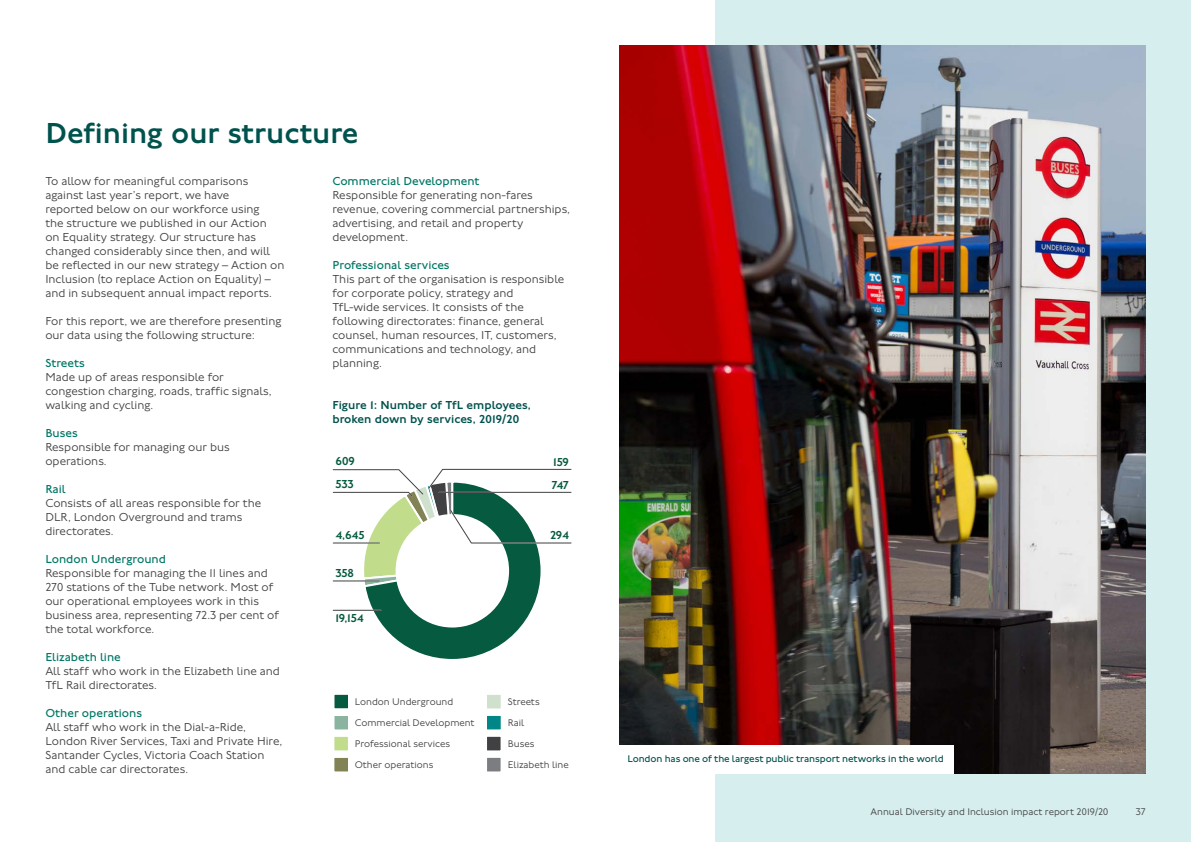
<style>
.page{position:relative;width:1191px;height:842px;background:#fff}
.page>*{position:absolute;margin:0;border:0;box-sizing:border-box;transform-origin:0 0}
.Minor_Heading_30_30_Dark_Green_H3{font:500 30px "Johnston 100";color:#00524d}
.Body_12_14_P{font:300 12px/14px "Johnston 100";color:#414042}
.Body_Sub-heading_12_14_Green_H5{font:12px "Johnston 100";color:#007765}
.Body_Heading_12_14_Green_H4{font:500 12px/14px "Johnston 100";color:#00524d}
.t1{font:500 12px "Johnston 100";letter-spacing:-.02em;color:#055a40}
.t2{font:300 10px "Johnston 100";color:#414042}
.PictureCaption_10_12_P{font:10px "Johnston 100";letter-spacing:-.01em;color:#00524d}
</style>
<div class="page">
<div style="left:715px;top:0;width:476px;height:842px;background:#d6eeee"></div>
<div style="left:485px;top:735px;width:17px;height:17px;background:#414042;border:2px solid #fff"></div>
<div style="left:485px;top:756px;width:17px;height:17px;background:#7c7d80;border:2px solid #fff"></div>
<div style="left:485px;top:714px;width:18px;height:17px;background:#008687;border:2px solid #fff"></div>
<div style="left:332px;top:735px;width:18px;height:17px;background:#c1dc8b;border:2px solid #fff"></div>
<div style="left:332px;top:714px;width:18px;height:17px;background:#8ab4a0;border:2px solid #fff"></div>
<div style="left:485px;top:693px;width:18px;height:17px;background:#cfe1cd;border:2px solid #fff"></div>
<div style="left:332px;top:756px;width:18px;height:17px;background:#828355;border:2px solid #fff"></div>
<div style="left:332px;top:693px;width:18px;height:17px;background:#055a40;border:2px solid #fff"></div>
<svg style="left:332px;top:468px;width:239px;height:191px"></svg>
<img style="left:619px;top:45px;width:526px;height:728px">
<div style="left:619px;top:745px;width:334px;height:29px;background:#fff"></div>
<h3 class="Minor_Heading_30_30_Dark_Green_H3" style="left:45px;top:117px;width:315px">Defining our structure</h3>
<p class="Body_12_14_P" style="left:45px;top:175px;width:240px">To allow for meaningful comparisons against last year’s report, we have<br>reported below on our workforce using<br>the structure we published in our Action<br>on Equality strategy. Our structure has changed considerably since then, and will be reflected in our new strategy – Action on Inclusion (to replace Action on Equality) – and in subsequent annual impact reports.</p>
<p class="Body_12_14_P" style="left:45px;top:315px;width:238px">For this report, we are therefore presenting our data using the following structure:</p>
<h5 class="Body_Sub-heading_12_14_Green_H5" style="left:45px;top:357px;width:41px">Streets</h5>
<p class="Body_12_14_P" style="left:45px;top:371px;width:228px">Made up of areas responsible for congestion charging, roads, traffic signals, walking and cycling.</p>
<h5 class="Body_Sub-heading_12_14_Green_H5" style="left:45px;top:427px;width:34px">Buses</h5>
<p class="Body_12_14_P" style="left:45px;top:441px;width:186px">Responsible for managing our bus operations.</p>
<h5 class="Body_Sub-heading_12_14_Green_H5" style="left:45px;top:483px;width:22px">Rail</h5>
<p class="Body_12_14_P" style="left:45px;top:497px;width:217px">Consists of all areas responsible for the<br>DLR, London Overground and trams directorates.</p>
<h5 class="Body_Sub-heading_12_14_Green_H5" style="left:45px;top:553px;width:122px">London Underground</h5>
<p class="Body_12_14_P" style="left:45px;top:567px;width:235px">Responsible for managing the 11 lines and 270 stations of the Tube network. Most of our operational employees work in this business area, representing 72.3 per cent of the total workforce.</p>
<h5 class="Body_Sub-heading_12_14_Green_H5" style="left:45px;top:651px;width:77px">Elizabeth line</h5>
<p class="Body_12_14_P" style="left:45px;top:665px;width:236px">All staff who work in the Elizabeth line and<br>TfL Rail directorates.</p>
<h5 class="Body_Sub-heading_12_14_Green_H5" style="left:45px;top:707px;width:98px">Other operations</h5>
<p class="Body_12_14_P" style="left:45px;top:721px;width:238px">All staff who work in the Dial-a-Ride, London River Services, Taxi and Private Hire, Santander Cycles, Victoria Coach Station and cable car directorates.</p>
<h5 class="Body_Sub-heading_12_14_Green_H5" style="left:332px;top:175px;width:149px">Commercial Development</h5>
<p class="Body_12_14_P" style="left:332px;top:189px;width:239px">Responsible for generating non-fares revenue, covering commercial partnerships, advertising, and retail and property development.</p>
<h5 class="Body_Sub-heading_12_14_Green_H5" style="left:332px;top:259px;width:119px">Professional services</h5>
<p class="Body_12_14_P" style="left:332px;top:273px;width:233px">This part of the organisation is responsible for corporate policy, strategy and<br>TfL-wide services. It consists of the following directorates: finance, general counsel, human resources, IT, customers, communications and technology, and planning.</p>
<h4 class="Body_Heading_12_14_Green_H4" style="left:332px;top:399px;width:200px">Figure 1: Number of TfL employees, broken down by services, 2019/20</h4>
<p class="t1" style="left:335px;top:455px;width:21px">609</p>
<p class="t1" style="left:553px;top:455px;width:17px">159</p>
<p class="t1" style="left:335px;top:477px;width:20px">533</p>
<p class="t1" style="left:551px;top:478px;width:19px">747</p>
<p class="t1" style="left:335px;top:528px;width:31px">4,645</p>
<p class="t1" style="left:550px;top:529px;width:21px">294</p>
<p class="t1" style="left:335px;top:566px;width:20px">358</p>
<p class="t1" style="left:335px;top:612px;width:30px">19,154</p>
<p class="t2" style="left:355px;top:696px;width:100px">London Underground</p>
<p class="t2" style="left:508px;top:696px;width:33px">Streets</p>
<p class="t2" style="left:355px;top:717px;width:121px">Commercial Development</p>
<p class="t2" style="left:508px;top:717px;width:18px">Rail</p>
<p class="t2" style="left:355px;top:738px;width:97px">Professional services</p>
<p class="t2" style="left:508px;top:738px;width:28px">Buses</p>
<p class="t2" style="left:355px;top:759px;width:80px">Other operations</p>
<p class="t2" style="left:508px;top:759px;width:62px">Elizabeth line</p>
<p class="PictureCaption_10_12_P" style="left:627px;top:753px;width:318px">London has one of the largest public transport networks in the world</p>
<p class="t2" style="left:870px;top:807px;width:239px">Annual Diversity and Inclusion impact report 2019/20</p>
<p class="t2" style="left:1135px;top:807px;width:11px">37</p>
</div>
